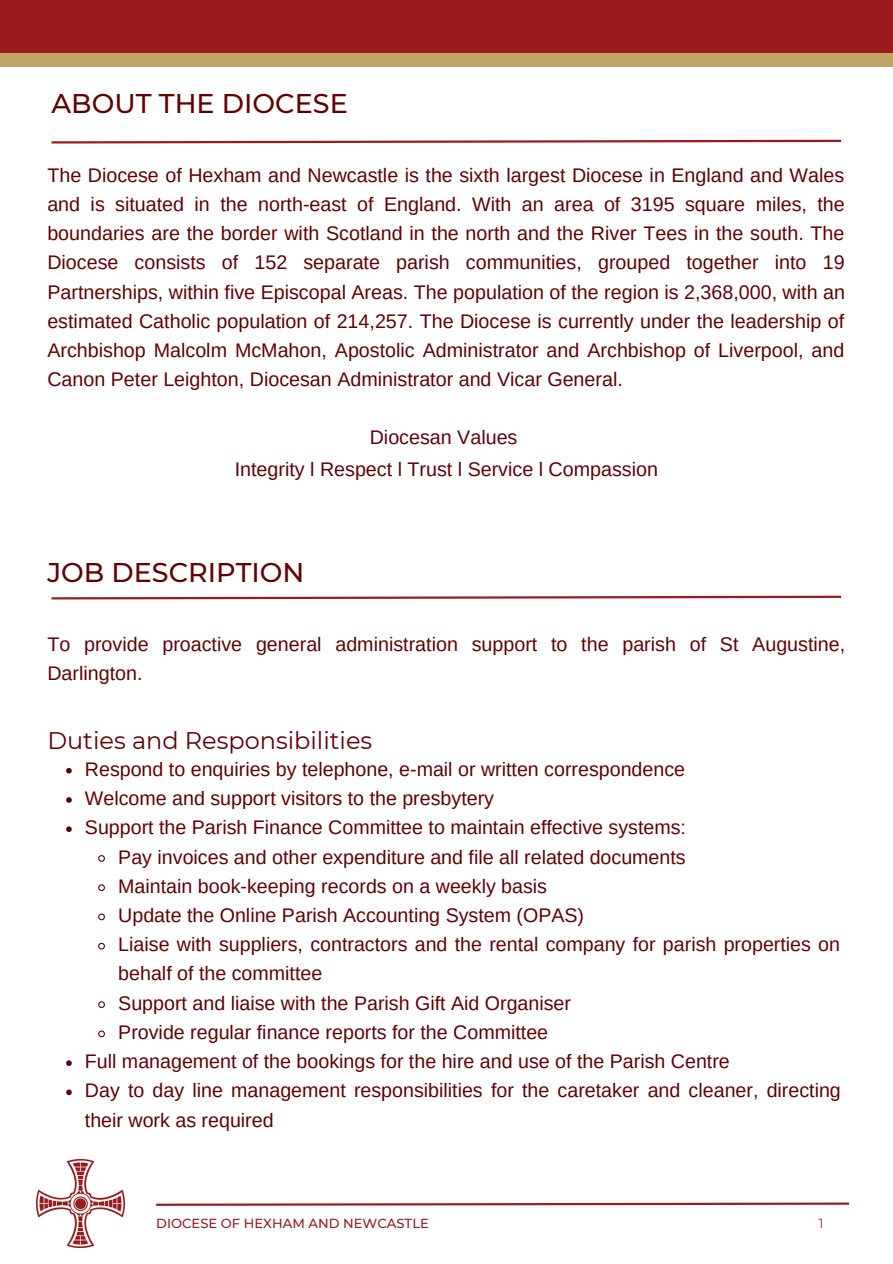
<style>
.page{position:relative;width:893px;height:1264px;background:#fff}
.page>*{position:absolute;margin:0;border:0;box-sizing:border-box;transform-origin:0 0}
.t1{font:500 27px "Montserrat";color:#640002}
.t2{font:24px "Montserrat";color:#640002}
.t3{font:19.65px/29.2px "Arimo";color:#640002}
.t4{font:500 13.05px "Montserrat";color:#9d1b1e}
.t5{font:13.05px "Montserrat";color:#9d1b1e}
</style>
<div class="page">
<div style="left:0;top:0;width:892px;height:66px;background:#c1a564"></div>
<div style="left:0;top:0;width:892px;height:53px;background:#9d1b1e"></div>
<svg style="left:156px;top:1202px;width:694px;height:4px"></svg>
<img style="left:36px;top:1159px;width:89px;height:88px">
<svg style="left:51px;top:139px;width:791px;height:5px"></svg>
<svg style="left:51px;top:595px;width:791px;height:5px"></svg>
<svg style="left:66px;top:768px;width:6px;height:5px"></svg>
<svg style="left:66px;top:797px;width:6px;height:5px"></svg>
<svg style="left:66px;top:826px;width:6px;height:6px"></svg>
<svg style="left:98px;top:855px;width:7px;height:7px"></svg>
<svg style="left:98px;top:884px;width:7px;height:7px"></svg>
<svg style="left:98px;top:913px;width:7px;height:8px"></svg>
<svg style="left:98px;top:942px;width:7px;height:8px"></svg>
<svg style="left:98px;top:1001px;width:7px;height:7px"></svg>
<svg style="left:98px;top:1030px;width:7px;height:8px"></svg>
<svg style="left:66px;top:1060px;width:6px;height:5px"></svg>
<svg style="left:66px;top:1089px;width:6px;height:6px"></svg>
<p class="t1" style="left:51px;top:87px;width:298px">ABOUT THE DIOCESE</p>
<p class="t3" style="left:47px;top:160px;width:799px;text-align:justify">The Diocese of Hexham and Newcastle is the sixth largest Diocese in England and Wales and is situated in the north-east of England. With an area of 3195 square miles, the boundaries are the border with Scotland in the north and the River Tees in the south. The Diocese consists of 152 separate parish communities, grouped together into 19<br>Partnerships, within five Episcopal Areas. The population of the region is 2,368,000, with an estimated Catholic population of 214,257. The Diocese is currently under the leadership of Archbishop Malcolm McMahon, Apostolic Administrator and Archbishop of Liverpool, and Canon Peter Leighton, Diocesan Administrator and Vicar General.</p>
<p class="t3" style="left:370px;top:422px;width:149px">Diocesan Values</p>
<p class="t3" style="left:235px;top:455px;width:425px">Integrity l Respect l Trust l Service l Compassion</p>
<p class="t1" style="left:47px;top:556px;width:259px">JOB DESCRIPTION</p>
<p class="t3" style="left:47px;top:629px;width:799px">To provide proactive general administration support to the parish of St Augustine,<br>Darlington.</p>
<p class="t2" style="left:47px;top:725px;width:326px">Duties and Responsibilities</p>
<p class="t3" style="left:85px;top:754px;width:601px">Respond to enquiries by telephone, e-mail or written correspondence</p>
<p class="t3" style="left:85px;top:783px;width:410px">Welcome and support visitors to the presbytery</p>
<p class="t3" style="left:85px;top:812px;width:602px">Support the Parish Finance Committee to maintain effective systems:</p>
<p class="t3" style="left:118px;top:842px;width:569px">Pay invoices and other expenditure and file all related documents</p>
<p class="t3" style="left:118px;top:871px;width:430px">Maintain book-keeping records on a weekly basis</p>
<p class="t3" style="left:118px;top:900px;width:467px">Update the Online Parish Accounting System (OPAS)</p>
<p class="t3" style="left:118px;top:929px;width:723px">Liaise with suppliers, contractors and the rental company for parish properties on behalf of the committee</p>
<p class="t3" style="left:118px;top:988px;width:454px">Support and liaise with the Parish Gift Aid Organiser</p>
<p class="t3" style="left:118px;top:1017px;width:431px">Provide regular finance reports for the Committee</p>
<p class="t3" style="left:85px;top:1046px;width:646px">Full management of the bookings for the hire and use of the Parish Centre</p>
<p class="t3" style="left:85px;top:1075px;width:757px">Day to day line management responsibilities for the caretaker and cleaner, directing their work as required</p>
<p class="t4" style="left:156px;top:1214px;width:274px">DIOCESE OF HEXHAM AND NEWCASTLE</p>
<p class="t5" style="left:818px;top:1214px;width:6px">1</p>
</div>
